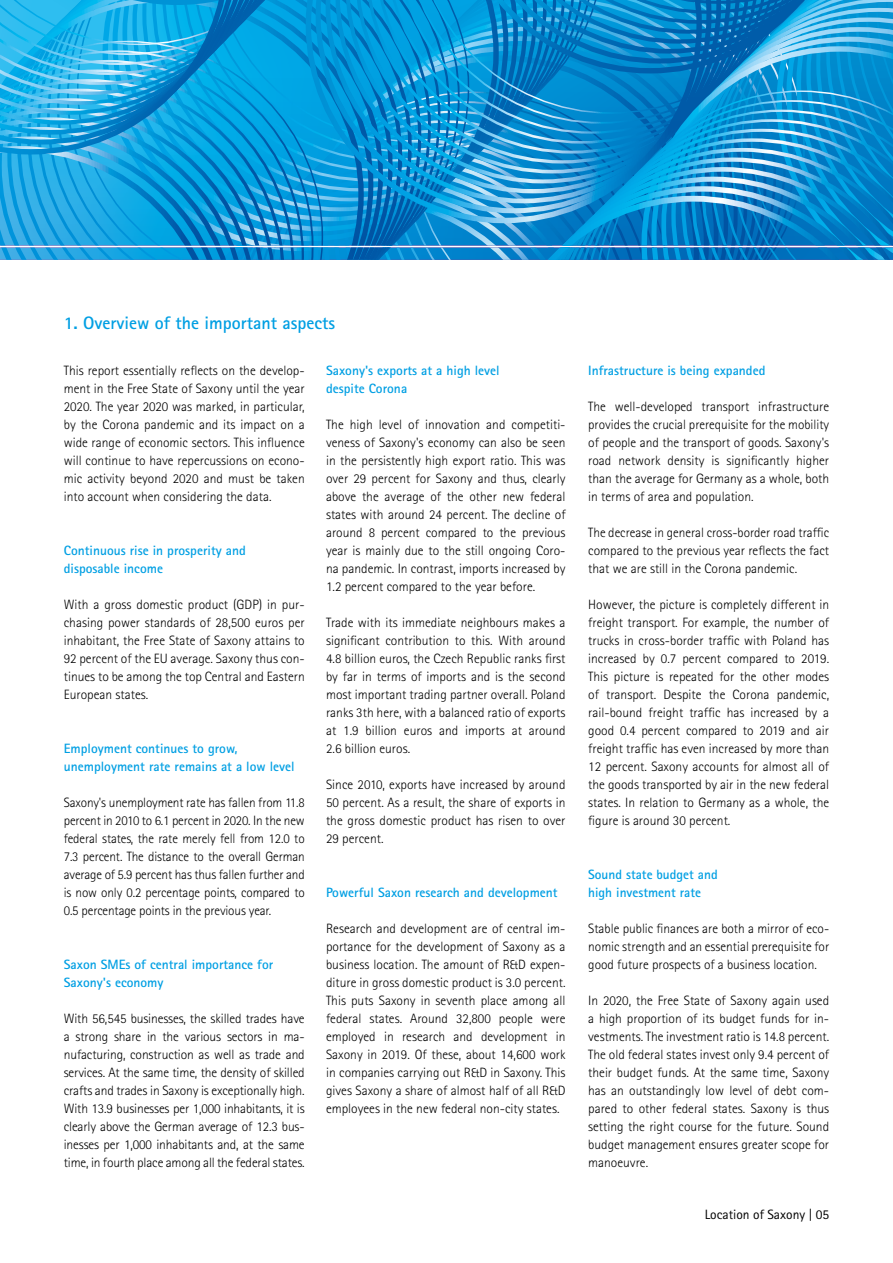
<style>
.page{position:relative;width:893px;height:1263px;background:#fff}
.page>*{position:absolute;margin:0;border:0;box-sizing:border-box;transform-origin:0 0}
.Zwischenüberschrift{font:700 18px "Rotis Sans Serif Pro";color:#009fe3}
.Fließtext{font:300 13.5px/18px "Rotis Sans Serif";color:#000;text-align:justify}
.Zwischenüberschrift-2{font:700 13.5px/18px "Rotis Sans Serif Pro";color:#009fe3}
.Seitenzahl_rechtsbue{font:13.5px "Rotis Sans Serif";color:#000}
</style>
<div class="page">
<svg style="left:0;top:0;width:893px;height:260px;background:#1895d5"></svg>
<p class="Zwischenüberschrift" style="left:64px;top:312px;width:273px">1. Overview of the important aspects</p>
<p class="Fließtext" style="left:64px;top:362px;width:242px">This report essentially reflects on the develop&shy;ment in the Free State of Saxony until the year 2020. The year 2020 was marked, in particular, by the Corona pandemic and its impact on a wide range of economic sectors. This influence will continue to have repercussions on econo&shy;mic activity beyond 2020 and must be taken into account when considering the data.</p>
<p class="Zwischenüberschrift-2" style="left:326px;top:362px;width:175px">Saxony's exports at a high level despite Corona</p>
<p class="Fließtext" style="left:326px;top:416px;width:241px">The high level of innovation and competiti&shy;veness of Saxony's economy can also be seen in the persistently high export ratio. This was over 29 percent for Saxony and thus, clearly above the average of the other new federal states with around 24 percent. The decline of around 8 percent compared to the previous year is mainly due to the still ongoing Coro&shy;na pandemic. In contrast, imports increased by 1.2 percent compared to the year before.</p>
<p class="Fließtext" style="left:326px;top:614px;width:241px">Trade with its immediate neighbours makes a significant contribution to this. With around 4.8 billion euros, the Czech Republic ranks first by far in terms of imports and is the second most important trading partner overall. Poland ranks 3th here, with a balanced ratio of exports at 1.9 billion euros and imports at around 2.6 billion euros.</p>
<p class="Fließtext" style="left:326px;top:776px;width:241px">Since 2010, exports have increased by around 50 percent. As a result, the share of exports in the gross domestic product has risen to over 29 percent.</p>
<p class="Zwischenüberschrift-2" style="left:64px;top:542px;width:183px">Continuous rise in prosperity and disposable income</p>
<p class="Fließtext" style="left:64px;top:596px;width:242px">With a gross domestic product (GDP) in pur&shy;chasing power standards of 28,500 euros per inhabitant, the Free State of Saxony attains to 92 percent of the EU average. Saxony thus con&shy;tinues to be among the top Central and Eastern European states.</p>
<p class="Zwischenüberschrift-2" style="left:64px;top:740px;width:232px">Employment continues to grow, unemployment rate remains at a low level</p>
<p class="Fließtext" style="left:64px;top:794px;width:242px">Saxony's unemployment rate has fallen from 11.8 percent in 2010 to 6.1 percent in 2020. In the new federal states, the rate merely fell from 12.0 to 7.3 percent. The distance to the overall German average of 5.9 percent has thus fallen further and is now only 0.2 percentage points, compared to 0.5 percentage points in the previous year.</p>
<p class="Zwischenüberschrift-2" style="left:326px;top:884px;width:233px">Powerful Saxon research and development</p>
<p class="Fließtext" style="left:326px;top:920px;width:241px">Research and development are of central im&shy;portance for the development of Saxony as a business location. The amount of R&amp;D expen&shy;diture in gross domestic product is 3.0 percent.<br>This puts Saxony in seventh place among all federal states. Around 32,800 people were employed in research and development in Saxony in 2019. Of these, about 14,600 work in companies carrying out R&amp;D in Saxony. This gives Saxony a share of almost half of all R&amp;D employees in the new federal non-city states.</p>
<p class="Zwischenüberschrift-2" style="left:64px;top:956px;width:211px">Saxon SMEs of central importance for<br>Saxony's economy</p>
<p class="Fließtext" style="left:64px;top:1010px;width:242px">With 56,545 businesses, the skilled trades have a strong share in the various sectors in ma&shy;nufacturing, construction as well as trade and services. At the same time, the density of skilled crafts and trades in Saxony is exceptionally high.<br>With 13.9 businesses per 1,000 inhabitants, it is clearly above the German average of 12.3 bus&shy;inesses per 1,000 inhabitants and, at the same time, in fourth place among all the federal states.</p>
<p class="Zwischenüberschrift-2" style="left:588px;top:362px;width:179px">Infrastructure is being expanded</p>
<p class="Fließtext" style="left:588px;top:398px;width:242px">The well-developed transport infrastructure provides the crucial prerequisite for the mobility of people and the transport of goods. Saxony's road network density is significantly higher than the average for Germany as a whole, both in terms of area and population.</p>
<p class="Fließtext" style="left:588px;top:524px;width:242px">The decrease in general cross-border road traffic compared to the previous year reflects the fact that we are still in the Corona pandemic.</p>
<p class="Fließtext" style="left:588px;top:596px;width:242px">However, the picture is completely different in freight transport. For example, the number of trucks in cross-border traffic with Poland has increased by 0.7 percent compared to 2019.<br>This picture is repeated for the other modes of transport. Despite the Corona pandemic, rail-bound freight traffic has increased by a good 0.4 percent compared to 2019 and air freight traffic has even increased by more than 12 percent. Saxony accounts for almost all of the goods transported by air in the new federal states. In relation to Germany as a whole, the figure is around 30 percent.</p>
<p class="Zwischenüberschrift-2" style="left:588px;top:866px;width:131px">Sound state budget and high investment rate</p>
<p class="Fließtext" style="left:588px;top:920px;width:242px">Stable public finances are both a mirror of eco&shy;nomic strength and an essential prerequisite for good future prospects of a business location.</p>
<p class="Fließtext" style="left:588px;top:992px;width:242px">In 2020, the Free State of Saxony again used a high proportion of its budget funds for in&shy;vestments. The investment ratio is 14.8 percent.<br>The old federal states invest only 9.4 percent of their budget funds. At the same time, Saxony has an outstandingly low level of debt com&shy;pared to other federal states. Saxony is thus setting the right course for the future. Sound budget management ensures greater scope for manoeuvre.</p>
<p class="Seitenzahl_rechtsbue" style="left:705px;top:1206px;width:126px">Location of Saxony | 05</p>
</div>
